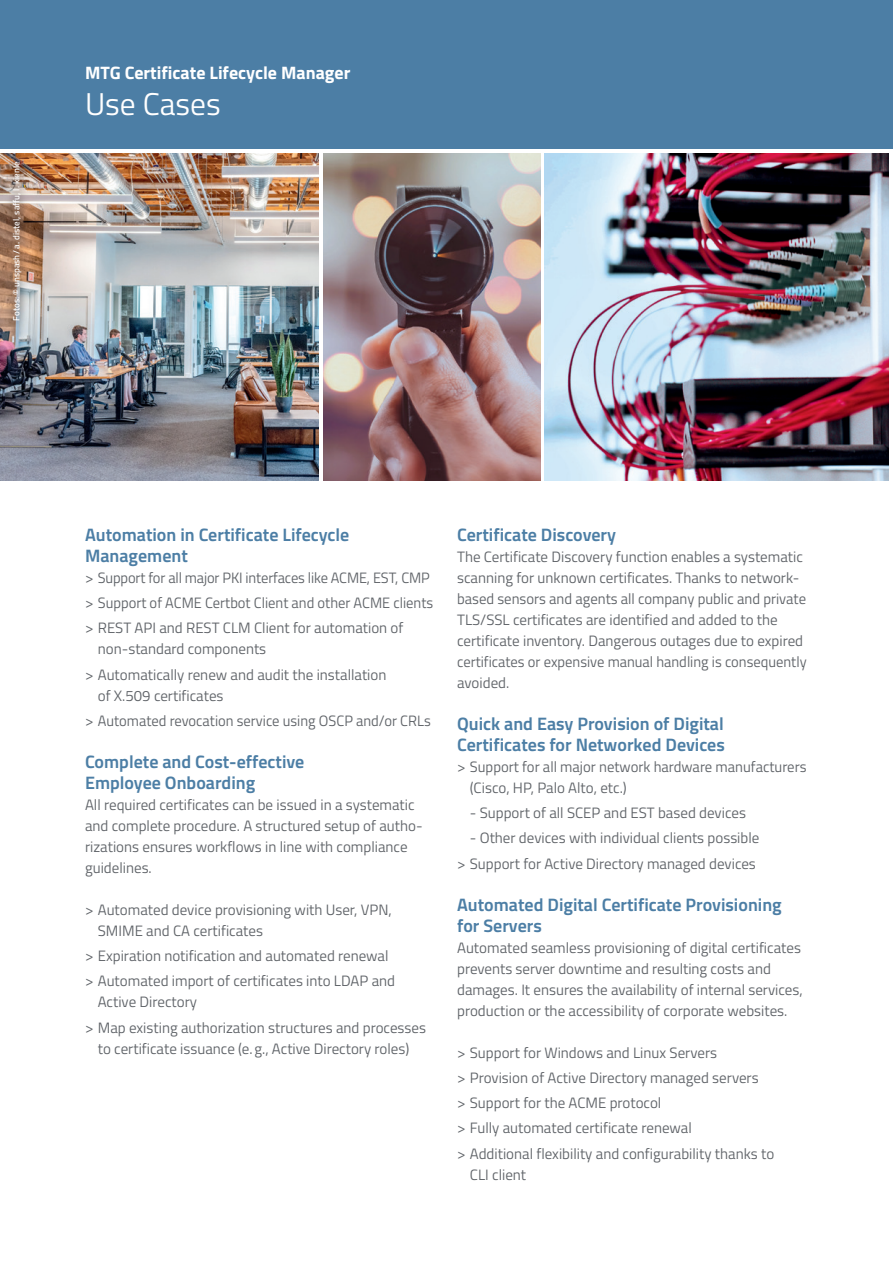
<style>
.page{position:relative;width:893px;height:1263px;background:#fff}
.page>*{position:absolute;margin:0;border:0;box-sizing:border-box;transform-origin:0 0}
.t1{font:31.5px "Titillium Text";color:#fff}
.t2{font:700 18px/21px "Titillium Text";color:#4c7ea5}
.t3{font:800 18px "Titillium Text";color:#fff}
.t4{font:15px/21px "Titillium Text";color:#5f6368}
.t5{font:500 9px "Titillium Text";color:#fff}
</style>
<div class="page">
<div style="left:0;top:0;width:893px;height:149px;background:#4c7ea5"></div>
<img style="left:0;top:153px;width:319px;height:327px">
<img style="left:323px;top:153px;width:217px;height:327px">
<img style="left:544px;top:153px;width:345px;height:327px">
<img style="left:4px;top:153px;width:25px;height:176px">
<p class="t5" style="left:10px;top:320px;width:160px;rotate:-90deg">Fotos: © unspash/a. distel, saffu, l. kienle</p>
<p class="t3" style="left:85px;top:59px;width:267px">MTG Certificate Lifecycle Manager</p>
<p class="t1" style="left:85px;top:81px;width:137px">Use Cases</p>
<p class="t2" style="left:85px;top:523px;width:266px">Automation in Certificate Lifecycle<br>Management</p>
<p class="t4" style="left:85px;top:566px;width:346px">&gt; Support for all major PKI interfaces like ACME, EST, CMP</p>
<p class="t4" style="left:85px;top:592px;width:350px">&gt; Support of ACME Certbot Client and other ACME clients</p>
<p class="t4" style="left:98px;top:617px;width:307px;text-indent:-13px">&gt; REST API and REST CLM Client for automation of non-standard components</p>
<p class="t4" style="left:98px;top:663px;width:290px;text-indent:-13px">&gt; Automatically renew and audit the installation of X.509 certificates</p>
<p class="t4" style="left:85px;top:709px;width:347px">&gt; Automated revocation service using OSCP and/or CRLs</p>
<p class="t2" style="left:85px;top:750px;width:221px">Complete and Cost-effective<br>Employee Onboarding</p>
<p class="t4" style="left:85px;top:793px;width:339px">All required certificates can be issued in a systematic and complete procedure. A structured setup of autho&shy;rizations ensures workflows in line with compliance guidelines.</p>
<p class="t4" style="left:98px;top:898px;width:296px;text-indent:-13px">&gt; Automated device provisioning with User, VPN,<br>SMIME and CA certificates</p>
<p class="t4" style="left:85px;top:945px;width:305px">&gt; Expiration notification and automated renewal</p>
<p class="t4" style="left:98px;top:970px;width:299px;text-indent:-13px">&gt; Automated import of certificates into LDAP and<br>Active Directory</p>
<p class="t4" style="left:85px;top:1016px;width:343px;text-align:center">&gt; Map existing authorization structures and processes to certificate issuance (e.g., Active Directory roles)</p>
<p class="t2" style="left:457px;top:523px;width:161px">Certificate Discovery</p>
<p class="t4" style="left:457px;top:545px;width:351px">The Certificate Discovery function enables a systematic scanning for unknown certificates. Thanks to network&shy;based sensors and agents all company public and private TLS/SSL certificates are identified and added to the certificate inventory. Dangerous outages due to expired certificates or expensive manual handling is consequently avoided.</p>
<p class="t2" style="left:457px;top:712px;width:269px">Quick and Easy Provision of Digital<br>Certificates for Networked Devices</p>
<p class="t4" style="left:470px;top:755px;width:338px;text-indent:-13px">&gt; Support for all major network hardware manufacturers (Cisco, HP, Palo Alto, etc.)</p>
<p class="t4" style="left:470px;top:802px;width:278px">- Support of all SCEP and EST based devices</p>
<p class="t4" style="left:470px;top:827px;width:291px">- Other devices with individual clients possible</p>
<p class="t4" style="left:457px;top:852px;width:300px">&gt; Support for Active Directory managed devices</p>
<p class="t2" style="left:457px;top:893px;width:326px">Automated Digital Certificate Provisioning for Servers</p>
<p class="t4" style="left:457px;top:936px;width:347px">Automated seamless provisioning of digital certificates prevents server downtime and resulting costs and damages. It ensures the availability of internal services, production or the accessibility of corporate websites.</p>
<p class="t4" style="left:457px;top:1041px;width:262px">&gt; Support for Windows and Linux Servers</p>
<p class="t4" style="left:457px;top:1066px;width:303px">&gt; Provision of Active Directory managed servers</p>
<p class="t4" style="left:457px;top:1092px;width:206px">&gt; Support for the ACME protocol</p>
<p class="t4" style="left:457px;top:1117px;width:236px">&gt; Fully automated certificate renewal</p>
<p class="t4" style="left:470px;top:1142px;width:306px;text-indent:-13px">&gt; Additional flexibility and configurability thanks to<br>CLI client</p>
</div>
